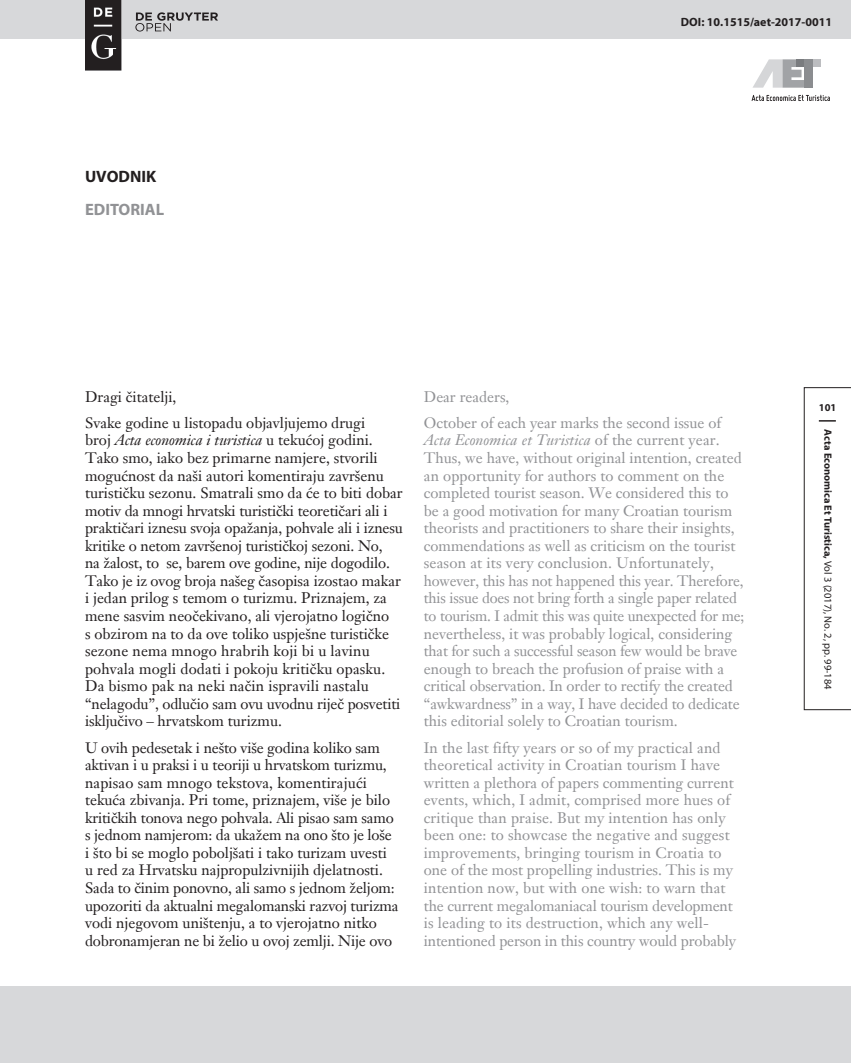
<style>
.page{position:relative;width:851px;height:1063px;background:#fff}
.page>*{position:absolute;margin:0;border:0;box-sizing:border-box;transform-origin:0 0}
.t1{font:700 16.5px "Myriad Pro";color:#919295}
.t2{font:700 16.5px "Myriad Pro";color:#231f20}
.t3{font:15px/17.5px "Janson HR";color:#919295}
.t4{font:15px/17.5px "Janson HR";color:#231f20}
.t5{font:700 12px "Myriad Pro";color:#231f20}
.t6{font:700 10.5px "Myriad Pro";color:#231f20}
.s1{font-style:italic}
.s2{font-weight:400}
</style>
<div class="page">
<svg style="left:803px;top:387px;width:47px;height:323px"></svg>
<div style="left:0;top:0;width:850px;height:38px;background:#d7d8da"></div>
<div style="left:0;top:986px;width:850px;height:77px;background:#d7d8da"></div>
<svg style="left:753px;top:59px;width:50px;height:29px"></svg>
<div style="left:803px;top:59px;width:9px;height:29px;background:#8b8d90"></div>
<div style="left:796px;top:59px;width:7px;height:8px;background:#7a7c7f"></div>
<div style="left:812px;top:59px;width:8px;height:8px;background:#bcbdc0"></div>
<svg style="left:751px;top:95px;width:78px;height:6px"></svg>
<svg style="left:135px;top:12px;width:83px;height:20px"></svg>
<img style="left:85px;top:0;width:36px;height:71px">
<p class="t2" style="left:85px;top:166px;width:73px">UVODNIK</p>
<p class="t1" style="left:85px;top:199px;width:81px">EDITORIAL</p>
<p class="t5" style="left:680px;top:14px;width:153px">DOI: 10.1515/aet-2017-0011</p>
<p class="t4" style="left:85px;top:383px;width:281px;line-height:26.2px">Dragi čitatelji,<br>Svake godine u listopadu objavljujemo drugi</p>
<p class="t4" style="left:85px;top:431px;width:319px">broj <span class="s1">Acta economica i turistica</span> u tekućoj godini.<br>Tako smo, iako bez primarne namjere, stvorili mogućnost da naši autori komentiraju završenu turističku sezonu. Smatrali smo da će to biti dobar motiv da mnogi hrvatski turistički teoretičari ali i praktičari iznesu svoja opažanja, pohvale ali i iznesu kritike o netom završenoj turističkoj sezoni. No,<br>na žalost, to se, barem ove godine, nije dogodilo.<br>Tako je iz ovog broja našeg časopisa izostao makar i jedan prilog s temom o turizmu. Priznajem, za mene sasvim neočekivano, ali vjerojatno logično<br>s obzirom na to da ove toliko uspješne turističke sezone nema mnogo hrabrih koji bi u lavinu pohvala mogli dodati i pokoju kritičku opasku.<br>Da bismo pak na neki način ispravili nastalu “nelagodu”, odlučio sam ovu uvodnu riječ posvetiti isključivo – hrvatskom turizmu.</p>
<p class="t4" style="left:85px;top:739px;width:315px">U ovih pedesetak i nešto više godina koliko sam aktivan i u praksi i u teoriji u hrvatskom turizmu, napisao sam mnogo tekstova, komentirajući tekuća zbivanja. Pri tome, priznajem, više je bilo kritičkih tonova nego pohvala. Ali pisao sam samo s jednom namjerom: da ukažem na ono što je loše i što bi se moglo poboljšati i tako turizam uvesti u red za Hrvatsku najpropulzivnijih djelatnosti.<br>Sada to činim ponovno, ali samo s jednom željom: upozoriti da aktualni megalomanski razvoj turizma vodi njegovom uništenju, a to vjerojatno nitko dobronamjeran ne bi želio u ovoj zemlji. Nije ovo</p>
<p class="t3" style="left:424px;top:383px;width:299px;line-height:26.4px">Dear readers,<br>October of each year marks the second issue of</p>
<p class="t3" style="left:424px;top:431px;width:322px"><span class="s1">Acta Economica et Turistica</span> of the current year.<br>Thus, we have, without original intention, created an opportunity for authors to comment on the completed tourist season. We considered this to be a good motivation for many Croatian tourism theorists and practitioners to share their insights, commendations as well as criticism on the tourist season at its very conclusion. Unfortunately, however, this has not happened this year. Therefore, this issue does not bring forth a single paper related to tourism. I admit this was quite unexpected for me; nevertheless, it was probably logical, considering that for such a successful season few would be brave enough to breach the profusion of praise with a critical observation. In order to rectify the created “awkwardness” in a way, I have decided to dedicate this editorial solely to Croatian tourism.</p>
<p class="t3" style="left:424px;top:739px;width:313px">In the last fifty years or so of my practical and theoretical activity in Croatian tourism I have written a plethora of papers commenting current events, which, I admit, comprised more hues of critique than praise. But my intention has only been one: to showcase the negative and suggest improvements, bringing tourism in Croatia to one of the most propelling industries. This is my intention now, but with one wish: to warn that the current megalomaniacal tourism development is leading to its destruction, which any well&shy;intentioned person in this country would probably</p>
<p class="t6" style="left:818px;top:401px;width:19px">101</p>
<p class="t6" style="left:834px;top:429px;width:261px;rotate:90deg">Acta Economica Et Turistica, <span class="s2">Vol 3 (2017), No. 2, pp. 99-184</span></p>
</div>
